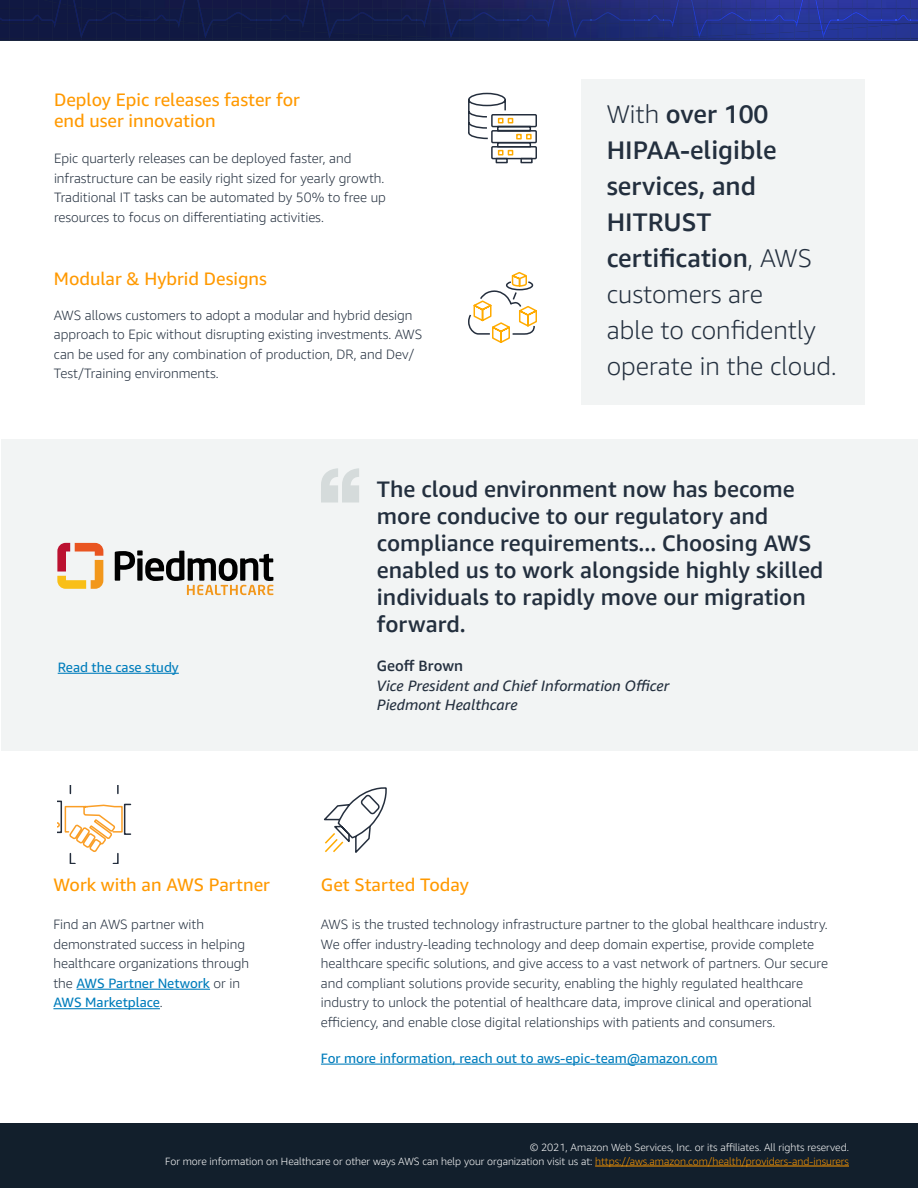
<style>
.page{position:relative;width:918px;height:1188px;background:#fff}
.page>*{position:absolute;margin:0;border:0;box-sizing:border-box;transform-origin:0 0}
.t1{font:300 25.5px/36px "Amazon Ember";color:#232f3e}
.t2{font:500 22.5px/27px "Amazon Ember";color:#232f3e}
.t3{font:18px/21.6px "Amazon Ember";color:#f90}
.t4{font:italic 15px/19.5px "Amazon Ember";color:#232f3e}
.t5{font:500 15px "Amazon Ember";color:#232f3e}
.t6{font:300 13.5px/19.5px "Amazon Ember";color:#232f3e}
.t7{font:13.5px "Amazon Ember";color:#007dbc}
.t8{font:300 10.5px/13.5px "Amazon Ember";color:#fff;text-align:right}
.s1{font-weight:500}
.s2{font-weight:400;color:#007dbc}
.s3{color:#f90}
</style>
<div class="page">
<img style="left:0;top:0;width:44px;height:3px">
<img style="left:0;top:10px;width:256px;height:30px">
<img style="left:0;top:38px;width:256px;height:1px">
<img style="left:206px;top:21px;width:4px;height:3px">
<img style="left:44px;top:0;width:166px;height:9px">
<img style="left:0;top:3px;width:53px;height:25px">
<svg style="left:38px;top:0;width:1px;height:40px"></svg>
<svg style="left:24px;top:0;width:1px;height:40px"></svg>
<svg style="left:9px;top:0;width:1px;height:40px"></svg>
<div style="left:89px;top:6px;width:69px;height:33px;background:#101842"></div>
<svg style="left:155px;top:0;width:1px;height:40px"></svg>
<svg style="left:140px;top:0;width:1px;height:40px"></svg>
<svg style="left:126px;top:0;width:1px;height:40px"></svg>
<svg style="left:111px;top:0;width:1px;height:40px"></svg>
<svg style="left:96px;top:0;width:1px;height:40px"></svg>
<svg style="left:53px;top:0;width:36px;height:40px"></svg>
<img style="left:206px;top:24px;width:5px;height:15px">
<img style="left:210px;top:0;width:46px;height:33px">
<img style="left:210px;top:23px;width:46px;height:1px">
<svg style="left:242px;top:0;width:1px;height:40px"></svg>
<svg style="left:227px;top:0;width:1px;height:40px"></svg>
<svg style="left:213px;top:0;width:1px;height:40px"></svg>
<img style="left:59px;top:0;width:17px;height:7px">
<svg style="left:256px;top:0;width:662px;height:41px;background:#1d286d"></svg>
<img style="left:112px;top:12px;width:53px;height:9px">
<svg style="left:165px;top:0;width:41px;height:40px;background:#111a44"></svg>
<div style="left:1px;top:440px;width:917px;height:312px;background:#f2f4f4"></div>
<div style="left:0;top:1124px;width:918px;height:64px;background:#121f2c"></div>
<hr style="left:321px;top:1064px;width:397px;height:1px;background:#007dbc">
<div style="left:582px;top:80px;width:283px;height:325px;background:#f2f4f4"></div>
<hr style="left:595px;top:1166px;width:254px;height:1px;background:#f90">
<hr style="left:58px;top:673px;width:121px;height:1px;background:#007dbc">
<hr style="left:77px;top:989px;width:133px;height:1px;background:#007dbc">
<hr style="left:53px;top:1008px;width:107px;height:1px;background:#007dbc">
<svg style="left:468px;top:271px;width:69px;height:72px"></svg>
<svg style="left:468px;top:92px;width:69px;height:72px"></svg>
<svg style="left:115px;top:550px;width:158px;height:45px"></svg>
<svg style="left:57px;top:543px;width:46px;height:46px"></svg>
<svg style="left:321px;top:468px;width:38px;height:34px"></svg>
<svg style="left:324px;top:787px;width:63px;height:66px"></svg>
<div style="left:124px;top:804px;width:7px;height:31px;border:2px solid #242e3d"></div>
<svg style="left:58px;top:786px;width:65px;height:77px"></svg>
<h3 class="t3" style="left:54px;top:89px;width:247px">Deploy Epic releases faster for end user innovation</h3>
<p class="t6" style="left:54px;top:149px;width:333px">Epic quarterly releases can be deployed faster, and infrastructure can be easily right sized for yearly growth.<br>Traditional IT tasks can be automated by 50% to free up resources to focus on differentiating activities.</p>
<h3 class="t3" style="left:54px;top:268px;width:214px">Modular &amp; Hybrid Designs</h3>
<p class="t6" style="left:54px;top:305px;width:370px">AWS allows customers to adopt a modular and hybrid design approach to Epic without disrupting existing investments. AWS can be used for any combination of production, DR, and Dev/ Test/Training environments.</p>
<h1 class="t1" style="left:607px;top:96px;width:231px">With <span class="s1">over 100<br>HIPAA-eligible services, and<br>HITRUST certification</span>, AWS customers are<br>able to confidently operate in the cloud.</h1>
<p class="t7" style="left:58px;top:659px;width:123px">Read the case study</p>
<h2 class="t2" style="left:377px;top:476px;width:448px">The cloud environment now has become more conducive to our regulatory and compliance requirements... Choosing AWS enabled us to work alongside highly skilled individuals to rapidly move our migration forward.</h2>
<p class="t5" style="left:377px;top:656px;width:88px">Geoff Brown</p>
<p class="t4" style="left:377px;top:676px;width:294px">Vice President and Chief Information Officer<br>Piedmont Healthcare</p>
<h3 class="t3" style="left:53px;top:874px;width:218px">Work with an AWS Partner</h3>
<p class="t6" style="left:53px;top:915px;width:197px">Find an AWS partner with demonstrated success in helping healthcare organizations through the <span class="s2">AWS Partner Network</span> or in<br><span class="s2">AWS Marketplace</span>.</p>
<p class="t6" style="left:321px;top:915px;width:509px">AWS is the trusted technology infrastructure partner to the global healthcare industry.<br>We offer industry-leading technology and deep domain expertise, provide complete healthcare specific solutions, and give access to a vast network of partners. Our secure and compliant solutions provide security, enabling the highly regulated healthcare industry to unlock the potential of healthcare data, improve clinical and operational efficiency, and enable close digital relationships with patients and consumers.</p>
<h3 class="t3" style="left:321px;top:874px;width:150px">Get Started Today</h3>
<p class="t7" style="left:321px;top:1049px;width:398px">For more information, reach out to aws-epic-team@amazon.com</p>
<p class="t8" style="left:165px;top:1141px;width:685px">© 2021, Amazon Web Services, Inc. or its affiliates. All rights reserved.<br>For more information on Healthcare or other ways AWS can help your organization visit us at: <span class="s3">https://aws.amazon.com/health/providers-and-insurers</span></p>
</div>
